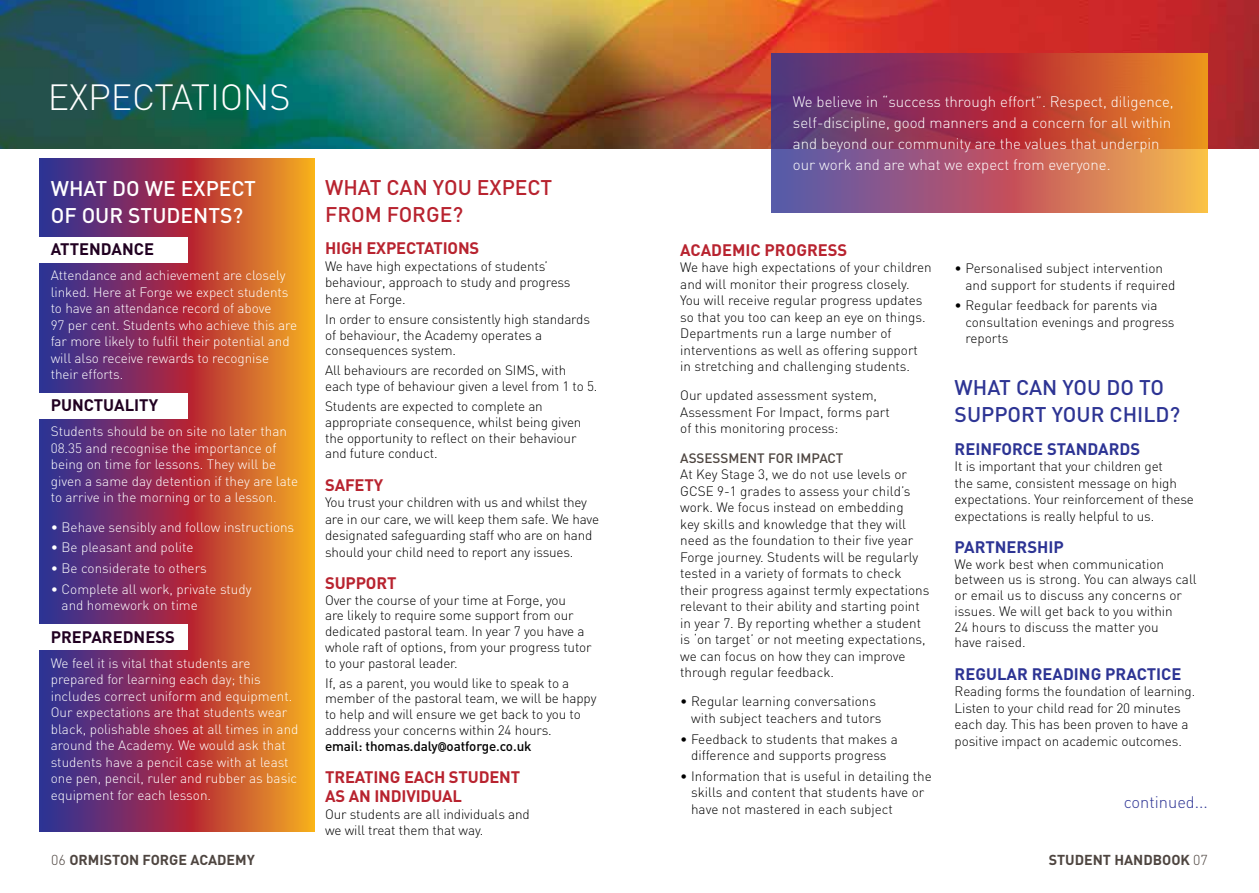
<style>
.page{position:relative;width:1259px;height:893px;background:#fff}
.page>*{position:absolute;margin:0;border:0;box-sizing:border-box;transform-origin:0 0}
.t1{font:300 36px "DIN";letter-spacing:-.005em;color:#fff}
.t2{font:500 21px/27px "DIN";color:#2d3494}
.t3{font:500 21px/27px "DIN";color:#fff}
.t4{font:500 21px/27px "DIN";color:#b8232f}
.t5{font:700 16.5px/19.5px "DIN";letter-spacing:-.01em;color:#b8232f}
.t6{font:700 16.5px "DIN";color:#2d3494}
.t7{font:700 16.5px "DIN";color:#210021}
.t8{font:16.5px "DIN Light Alternate";color:#2d3494}
.t9{font:300 15px/21px "DIN";color:#fff}
.t10{font:700 14.25px "DIN";color:#4e4540}
.t11{font:300 13.5px/16.5px "DIN";letter-spacing:-.01em;color:#000}
.t12{font:300 13.5px/16.5px "DIN";color:#fff}
.t13{font:500 13.5px "DIN";color:#4e4540}
.s1{font-weight:500}
.s2{font-family:"Gaden Sans";font-weight:700}
.s3{font-weight:300}
</style>
<div class="page">
<img style="left:0;top:0;width:1259px;height:149px">
<svg style="left:39px;top:159px;width:276px;height:673px;background:#a14b4b"></svg>
<div style="left:39px;top:237px;width:149px;height:25px;background:#fff"></div>
<div style="left:39px;top:393px;width:149px;height:26px;background:#fff"></div>
<div style="left:39px;top:624px;width:149px;height:25px;background:#fff"></div>
<svg style="left:771px;top:53px;width:437px;height:159px;background:#aa5556"></svg>
<h1 class="t1" style="left:48px;top:75px;width:244px">EXPECTATIONS</h1>
<h2 class="t3" style="left:51px;top:174px;width:207px">WHAT DO WE EXPECT<br>OF OUR STUDENTS?</h2>
<p class="t7" style="left:51px;top:238px;width:105px">ATTENDANCE</p>
<p class="t12" style="left:51px;top:267px;width:248px">Attendance and achievement are closely linked. Here at Forge we expect students to have an attendance record of above<br>97 per cent. Students who achieve this are far more likely to fulfil their potential and will also receive rewards to recognise their efforts.</p>
<p class="t7" style="left:51px;top:395px;width:109px">PUNCTUALITY</p>
<p class="t12" style="left:51px;top:423px;width:249px">Students should be on site no later than 08.35 and recognise the importance of being on time for lessons. They will be given a same day detention if they are late to arrive in the morning or to a lesson.</p>
<p class="t12" style="left:51px;top:518px;width:245px">• Behave sensibly and follow instructions</p>
<p class="t12" style="left:51px;top:539px;width:144px">• Be pleasant and polite</p>
<p class="t12" style="left:51px;top:560px;width:157px">• Be considerate to others</p>
<p class="t12" style="left:62px;top:581px;width:191px;text-indent:-11px">• Complete all work, private study and homework on time</p>
<p class="t7" style="left:51px;top:626px;width:125px">PREPAREDNESS</p>
<p class="t12" style="left:51px;top:654px;width:249px">We feel it is vital that students are prepared for learning each day; this includes correct uniform and equipment.<br>Our expectations are that students wear black, polishable shoes at all times in and around the Academy. We would ask that students have a pencil case with at least one pen, pencil, ruler and rubber as basic equipment for each lesson.</p>
<h2 class="t4" style="left:325px;top:173px;width:228px">WHAT CAN YOU EXPECT<br>FROM FORGE?</h2>
<p class="t5" style="left:325px;top:238px;width:156px">HIGH EXPECTATIONS</p>
<p class="t11" style="left:325px;top:258px;width:247px">We have high expectations of students’ behaviour, approach to study and progress here at Forge.</p>
<p class="t11" style="left:325px;top:311px;width:266px;line-height:15.8px">In order to ensure consistently high standards of behaviour, the Academy operates a consequences system.</p>
<p class="t11" style="left:325px;top:362px;width:274px;line-height:15.8px">All behaviours are recorded on SIMS, with each type of behaviour given a level from 1 to 5.</p>
<p class="t11" style="left:325px;top:398px;width:258px;line-height:15.8px">Students are expected to complete an appropriate consequence, whilst being given the opportunity to reflect on their behaviour and future conduct.</p>
<p class="t5" style="left:325px;top:474px;width:60px">SAFETY</p>
<p class="t11" style="left:325px;top:494px;width:275px">You trust your children with us and whilst they are in our care, we will keep them safe. We have designated safeguarding staff who are on hand should your child need to report any issues.</p>
<p class="t5" style="left:325px;top:572px;width:73px">SUPPORT</p>
<p class="t11" style="left:325px;top:592px;width:268px;line-height:15.8px">Over the course of your time at Forge, you<br>are likely to require some support from our dedicated pastoral team. In year 7 you have a whole raft of options, from your progress tutor to your pastoral leader.</p>
<p class="t11" style="left:325px;top:675px;width:273px;line-height:15.8px">If, as a parent, you would like to speak to a member of the pastoral team, we will be happy to help and will ensure we get back to you to address your concerns within 24 hours.<br><span class="s1">email: thomas.daly</span><span class="s2">@</span><span class="s1">oatforge.co.uk</span></p>
<p class="t5" style="left:325px;top:766px;width:197px">TREATING EACH STUDENT<br>AS AN INDIVIDUAL</p>
<p class="t11" style="left:325px;top:806px;width:206px">Our students are all individuals and we will treat them that way.</p>
<p class="t9" style="left:793px;top:91px;width:382px">We believe in “success through effort”. Respect, diligence, self-discipline, good manners and a concern for all within and beyond our community are the values that underpin our work and are what we expect from everyone.</p>
<p class="t5" style="left:680px;top:239px;width:168px">ACADEMIC PROGRESS</p>
<p class="t11" style="left:680px;top:259px;width:253px">We have high expectations of your children and will monitor their progress closely.<br>You will receive regular progress updates so that you too can keep an eye on things.<br>Departments run a large number of interventions as well as offering support in stretching and challenging students.</p>
<p class="t11" style="left:680px;top:387px;width:211px">Our updated assessment system,<br>Assessment For Impact, forms part of this monitoring process:</p>
<p class="t13" style="left:680px;top:449px;width:165px">ASSESSMENT FOR IMPACT</p>
<p class="t11" style="left:680px;top:466px;width:251px">At Key Stage 3, we do not use levels or GCSE 9-1 grades to assess your child’s work. We focus instead on embedding<br>key skills and knowledge that they will need as the foundation to their five year Forge journey. Students will be regularly tested in a variety of formats to check their progress against termly expectations relevant to their ability and starting point in year 7. By reporting whether a student is ‘on target’ or not meeting expectations, we can focus on how they can improve through regular feedback.</p>
<p class="t11" style="left:691px;top:693px;width:192px;text-indent:-11px">• Regular learning conversations with subject teachers and tutors</p>
<p class="t11" style="left:680px;top:730px;width:219px;text-align:center">• Feedback to students that makes a difference and supports progress</p>
<p class="t11" style="left:691px;top:768px;width:242px;text-indent:-11px">• Information that is useful in detailing the skills and content that students have or have not mastered in each subject</p>
<p class="t11" style="left:965px;top:260px;width:211px;text-indent:-11px">• Personalised subject intervention and support for students if required</p>
<p class="t11" style="left:965px;top:297px;width:211px;text-indent:-11px">• Regular feedback for parents via consultation evenings and progress reports</p>
<h2 class="t2" style="left:954px;top:374px;width:227px">WHAT CAN YOU DO TO<br>SUPPORT YOUR CHILD?</h2>
<p class="t6" style="left:954px;top:438px;width:187px">REINFORCE STANDARDS</p>
<p class="t11" style="left:954px;top:458px;width:241px">It is important that your children get<br>the same, consistent message on high expectations. Your reinforcement of these expectations is really helpful to us.</p>
<p class="t6" style="left:954px;top:536px;width:111px">PARTNERSHIP</p>
<p class="t11" style="left:954px;top:556px;width:244px;line-height:15.8px">We work best when communication between us is strong. You can always call or email us to discuss any concerns or issues. We will get back to you within<br>24 hours to discuss the matter you<br>have raised.</p>
<p class="t6" style="left:954px;top:663px;width:228px">REGULAR READING PRACTICE</p>
<p class="t11" style="left:954px;top:683px;width:242px">Reading forms the foundation of learning.<br>Listen to your child read for 20 minutes each day. This has been proven to have a positive impact on academic outcomes.</p>
<p class="t8" style="left:1123px;top:792px;width:86px">continued...</p>
<p class="t10" style="left:51px;top:850px;width:205px"><span class="s3">06</span> ORMISTON FORGE ACADEMY</p>
<p class="t10" style="left:1048px;top:850px;width:161px">STUDENT HANDBOOK <span class="s3">07</span></p>
</div>
